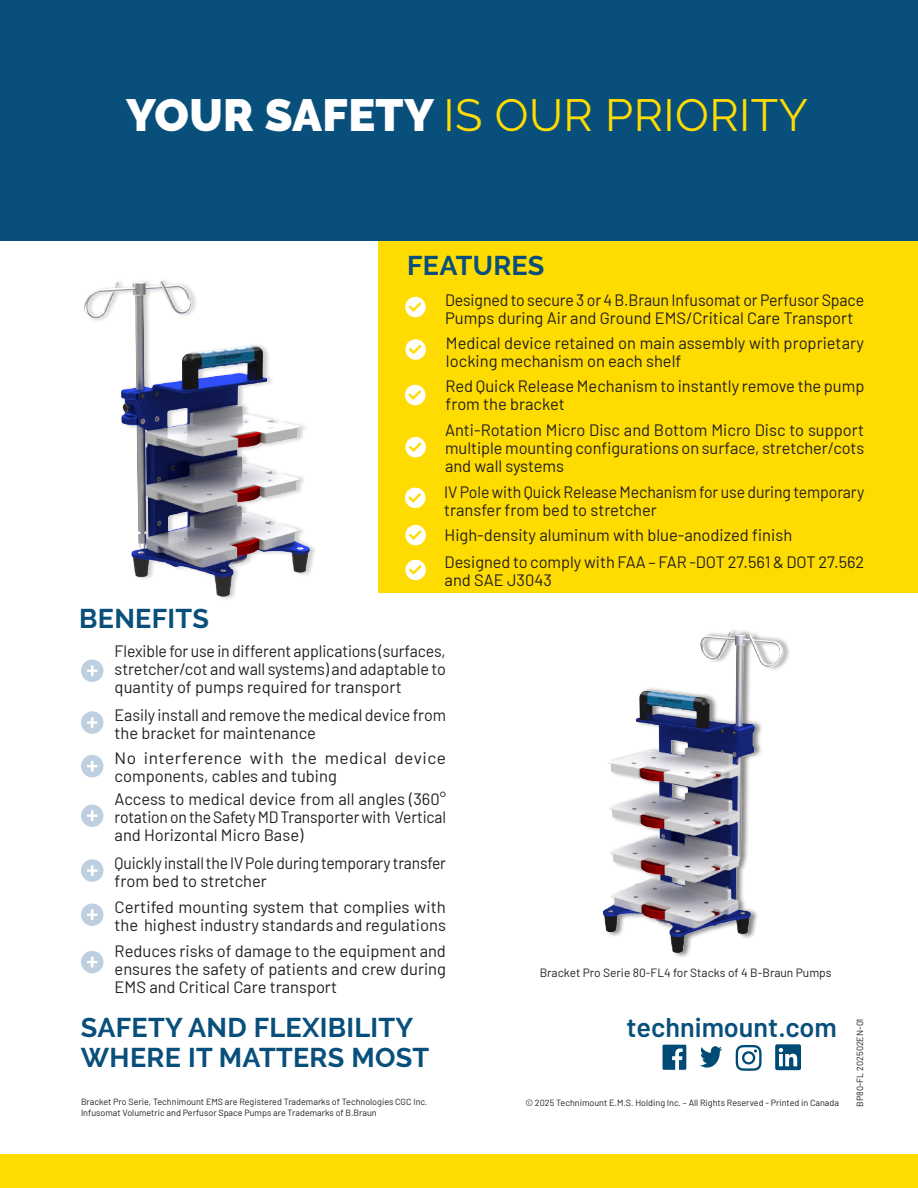
<style>
.page{position:relative;width:918px;height:1188px;background:#fff}
.page>*{position:absolute;margin:0;border:0;box-sizing:border-box;transform-origin:0 0}
.Titre_1{font:45px "Raleway";letter-spacing:.01em;color:#ffdc01}
.Subtitle_blue{font:700 27px/30px "Raleway";letter-spacing:.01em;color:#094f7b}
.Webpage{font:600 27px "Barlow";color:#094f7b}
.Text_bullets{font:16.5px/18px "Barlow";color:#231f20}
.Text_bullets-2{font:16.5px/18px "Barlow";color:#231f20;scale:.96 1}
.Text_bullets-3{font:16.5px/18px "Barlow";color:#231f20;scale:.95 1}
.Text_bullets-4{font:16.5px/18px "Barlow";letter-spacing:.02em;color:#231f20;scale:1.05 1}
.Texte_Notes_End_document{font:12px "Barlow";color:#231f20}
.Texte_Notes_End_document-2{font:9px "Barlow";color:#231f20}
.s1{font-weight:900;color:#fff}
</style>
<div class="page">
<div style="left:378px;top:240px;width:540px;height:352px;background:#ffdc01"></div>
<div style="left:0;top:0;width:918px;height:240px;background:#094f7b"></div>
<div style="left:0;top:1154px;width:918px;height:34px;background:#ffdc01"></div>
<svg style="left:405px;top:297px;width:21px;height:20px"></svg>
<div style="left:81px;top:660px;width:22px;height:22px;background:#bed0e0;border-radius:50%"></div>
<svg style="left:87px;top:665px;width:10px;height:11px"></svg>
<div style="left:81px;top:755px;width:22px;height:22px;background:#bed0e0;border-radius:50%"></div>
<svg style="left:87px;top:761px;width:10px;height:11px"></svg>
<div style="left:81px;top:805px;width:22px;height:22px;background:#bed0e0;border-radius:50%"></div>
<svg style="left:87px;top:810px;width:10px;height:11px"></svg>
<div style="left:81px;top:711px;width:22px;height:23px;background:#bed0e0;border-radius:50%"></div>
<svg style="left:87px;top:717px;width:10px;height:11px"></svg>
<div style="left:81px;top:904px;width:22px;height:22px;background:#bed0e0;border-radius:50%"></div>
<svg style="left:87px;top:909px;width:10px;height:11px"></svg>
<svg style="left:663px;top:1045px;width:23px;height:25px"></svg>
<svg style="left:775px;top:1044px;width:26px;height:26px"></svg>
<svg style="left:700px;top:1046px;width:22px;height:22px"></svg>
<svg style="left:736px;top:1045px;width:26px;height:26px"></svg>
<svg style="left:405px;top:385px;width:20px;height:20px"></svg>
<svg style="left:405px;top:437px;width:21px;height:20px"></svg>
<svg style="left:405px;top:525px;width:21px;height:20px"></svg>
<svg style="left:405px;top:560px;width:21px;height:20px"></svg>
<div style="left:81px;top:951px;width:22px;height:22px;background:#bed0e0;border-radius:50%"></div>
<svg style="left:87px;top:957px;width:10px;height:10px"></svg>
<svg style="left:405px;top:339px;width:21px;height:21px"></svg>
<img style="left:602px;top:630px;width:187px;height:327px">
<img style="left:84px;top:280px;width:228px;height:319px">
<svg style="left:405px;top:488px;width:20px;height:20px"></svg>
<div style="left:81px;top:859px;width:22px;height:23px;background:#bed0e0;border-radius:50%"></div>
<svg style="left:87px;top:865px;width:10px;height:11px"></svg>
<p class="Titre_1" style="left:126px;top:89px;width:683px"><span class="s1">YOUR SAFETY</span> IS OUR PRIORITY</p>
<p class="Subtitle_blue" style="left:407px;top:250px;width:139px">FEATURES</p>
<p class="Text_bullets-2" style="left:445px;top:290px;width:438px">Designed to secure 3 or 4 B.Braun Infusomat or Perfusor Space<br>Pumps during Air and Ground EMS/Critical Care Transport</p>
<p class="Text_bullets" style="left:446px;top:332px;width:420px">Medical device retained on main assembly with proprietary locking mechanism on each shelf</p>
<p class="Text_bullets" style="left:446px;top:376px;width:420px">Red Quick Release Mechanism to instantly remove the pump from the bracket</p>
<p class="Text_bullets" style="left:445px;top:420px;width:421px;text-align:justify">Anti-Rotation Micro Disc and Bottom Micro Disc to support multiple mounting configurations on surface, stretcher/cots and wall systems</p>
<p class="Text_bullets-2" style="left:444px;top:482px;width:439px">IV Pole with Quick Release Mechanism for use during temporary transfer from bed to stretcher</p>
<p class="Text_bullets" style="left:445px;top:525px;width:349px">High-density aluminum with blue-anodized finish</p>
<p class="Subtitle_blue" style="left:79px;top:604px;width:131px">BENEFITS</p>
<p class="Text_bullets" style="left:445px;top:552px;width:421px">Designed to comply with FAA – FAR -DOT 27.561 &amp; DOT 27.562 and SAE J3043</p>
<p class="Text_bullets-2" style="left:115px;top:641px;width:347px;text-align:justify">Flexible for use in different applications (surfaces, stretcher/cot and wall systems) and adaptable to quantity of pumps required for transport</p>
<p class="Text_bullets" style="left:115px;top:705px;width:333px">Easily install and remove the medical device from the bracket for maintenance</p>
<p class="Text_bullets-4" style="left:115px;top:748px;width:317px">No interference with the medical device components, cables and tubing</p>
<p class="Text_bullets" style="left:115px;top:789px;width:333px;text-align:justify">Access to medical device from all angles (360° rotation on the Safety MD Transporter with Vertical and Horizontal Micro Base)</p>
<p class="Text_bullets-3" style="left:115px;top:853px;width:350px">Quickly install the IV Pole during temporary transfer from bed to stretcher</p>
<p class="Text_bullets" style="left:115px;top:897px;width:333px">Certifed mounting system that complies with the highest industry standards and regulations</p>
<p class="Text_bullets" style="left:115px;top:941px;width:333px;text-align:justify">Reduces risks of damage to the equipment and ensures the safety of patients and crew during EMS and Critical Care transport</p>
<p class="Subtitle_blue" style="left:81px;top:1013px;width:350px">SAFETY AND FLEXIBILITY<br>WHERE IT MATTERS MOST</p>
<p class="Texte_Notes_End_document-2" style="left:81px;top:1096px;width:348px">Bracket Pro Serie, Technimount EMS are Registered Trademarks of Technologies CGC Inc.</p>
<p class="Texte_Notes_End_document-2" style="left:81px;top:1106px;width:297px">Infusomat Volumetric and Perfusor Space Pumps are Trademarks of B.Braun</p>
<p class="Texte_Notes_End_document" style="left:540px;top:964px;width:293px">Bracket Pro Serie 80-FL4 for Stacks of 4 B-Braun Pumps</p>
<p class="Webpage" style="left:627px;top:1008px;width:212px">technimount.com</p>
<p class="Texte_Notes_End_document-2" style="left:525px;top:1097px;width:315px">© 2025 Technimount E.M.S. Holding Inc. – All Rights Reserved - Printed in Canada</p>
<p class="Texte_Notes_End_document-2" style="left:853px;top:1107px;width:90px;rotate:-90deg">BP80-FL 202502EN-01</p>
</div>
